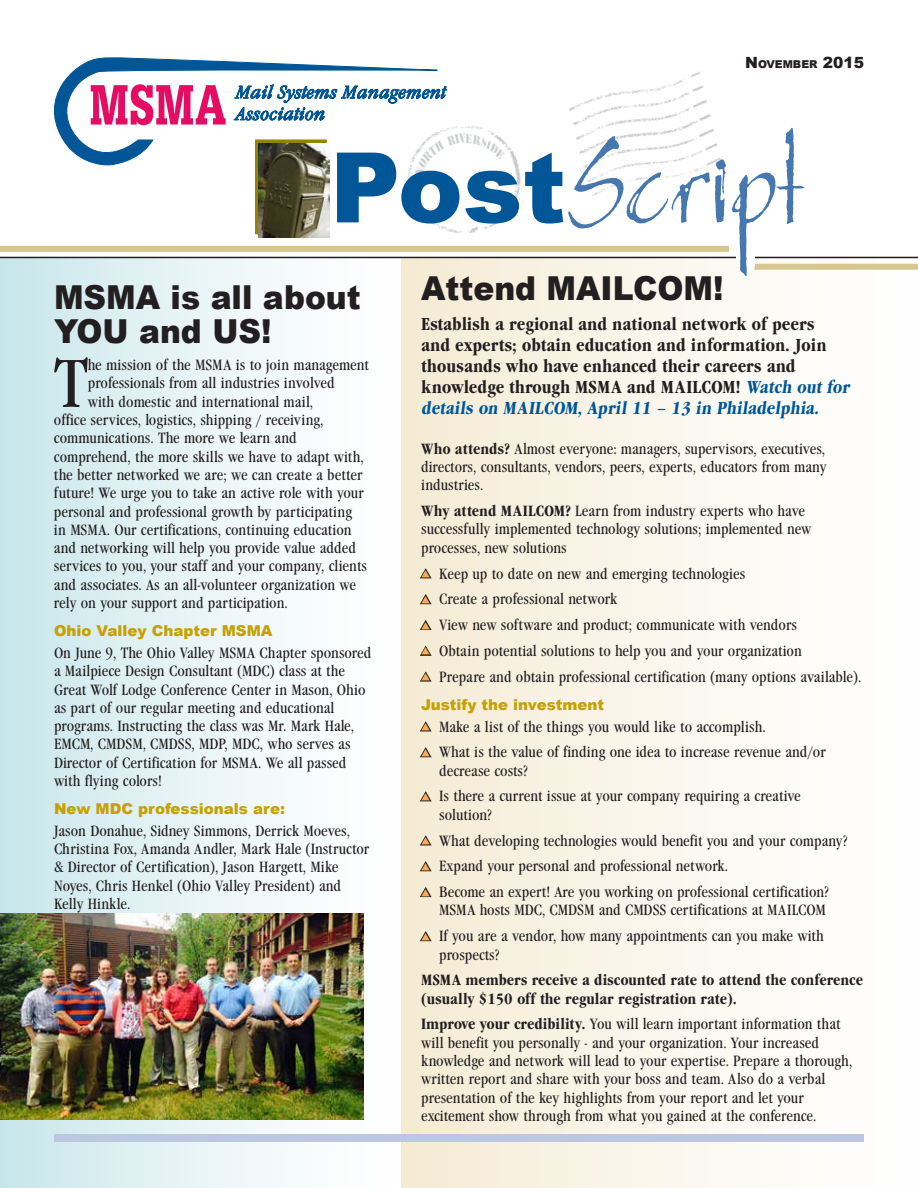
<style>
.page{position:relative;width:918px;height:1188px;background:#fff}
.page>*{position:absolute;margin:0;border:0;box-sizing:border-box;transform-origin:0 0}
.t1{font:120px "Bergell Let Plain";color:#4777af}
.t2{font:70.2px "Garamond Condensed Book DTC";color:#231f20}
.t3{font:900 33px/34.5px "Arial";color:#231f20;scale:.95 1}
.t4{font:18px/21px "Garamond Condensed Bold DTC";color:#231f20}
.t5{font:15.45px/18.3px "Garamond Condensed Book DTC";color:#231f20}
.t6{font:15.45px/18.3px "Garamond Condensed Bold DTC";color:#231f20}
.t7{font:900 15px "Arial";color:#c5a105}
.t8{font:900 10.8px "Arial";color:#231f20}
.s1{font-size:15.45px}
.s2{font-family:"Arial";font-weight:900;font-size:97.5px;color:#005697}
.s3{color:#005697}
.s4{font-family:"Garamond Condensed Bold DTC"}
.s5{color:#faab54}
</style>
<div class="page">
<div style="left:401px;top:257px;width:517px;height:931px;background:linear-gradient(to right,#f5ecd5,#fff)"></div>
<div style="left:0;top:258px;width:398px;height:930px;background:linear-gradient(to right,#cae7ec,#fff)"></div>
<hr style="left:0;top:257px;width:918px;height:1px;background:#231f20">
<img style="left:408px;top:72px;width:313px;height:161px">
<svg style="left:54px;top:57px;width:393px;height:108px"></svg>
<div style="left:0;top:246px;width:729px;height:6px;background:#d6c790"></div>
<div style="left:754px;top:264px;width:164px;height:6px;background:#d6c790"></div>
<svg style="left:255px;top:139px;width:72px;height:95px"></svg>
<img style="left:259px;top:143px;width:70px;height:94px">
<div style="left:736px;top:252px;width:18px;height:15px;background:#fff"></div>
<div style="left:54px;top:1134px;width:810px;height:7px;background:#bcc8e1"></div>
<img style="left:0;top:914px;width:363px;height:206px">
<svg style="left:418px;top:566px;width:15px;height:14px"></svg>
<svg style="left:418px;top:592px;width:15px;height:14px"></svg>
<svg style="left:418px;top:618px;width:15px;height:14px"></svg>
<svg style="left:418px;top:644px;width:15px;height:14px"></svg>
<svg style="left:418px;top:669px;width:15px;height:14px"></svg>
<svg style="left:418px;top:719px;width:15px;height:14px"></svg>
<svg style="left:418px;top:745px;width:15px;height:14px"></svg>
<svg style="left:418px;top:789px;width:15px;height:14px"></svg>
<svg style="left:418px;top:833px;width:15px;height:14px"></svg>
<svg style="left:418px;top:859px;width:15px;height:14px"></svg>
<svg style="left:418px;top:885px;width:15px;height:14px"></svg>
<svg style="left:418px;top:929px;width:15px;height:14px"></svg>
<p class="t8" style="left:745px;top:57px;width:120px"><span class="s1">N</span>OVEMBER <span class="s1">2015</span></p>
<h1 class="t1" style="left:330px;top:111px;width:474px"><span class="s2">Post</span>Script</h1>
<h3 class="t3" style="left:54px;top:279px;width:324px">MSMA is all about<br>YOU and US!</h3>
<h2 class="t2" style="left:54px;top:344px;width:35px">T</h2>
<p class="t5" style="left:88px;top:356px;width:283px">he mission of the MSMA is to join management</p>
<h3 class="t3" style="left:421px;top:270px;width:320px">Attend MAILCOM!</h3>
<p class="t4" style="left:421px;top:314px;width:433px">Establish a regional and national network of peers<br>and experts; obtain education and information. Join thousands who have enhanced their careers and knowledge through MSMA and MAILCOM! <span class="s3">Watch out for details on MAILCOM, April 11 – 13 in Philadelphia.</span></p>
<p class="t5" style="left:421px;top:440px;width:407px;text-align:justify"><span class="s4">Who attends?</span> Almost everyone: managers, supervisors, executives, directors, consultants, vendors, peers, experts, educators from many industries.</p>
<p class="t5" style="left:421px;top:502px;width:392px"><span class="s4">Why attend MAILCOM?</span> Learn from industry experts who have successfully implemented technology solutions; implemented new processes, new solutions</p>
<p class="t5" style="left:421px;top:564px;width:326px"><span class="s5">▲</span> Keep up to date on new and emerging technologies</p>
<p class="t5" style="left:421px;top:590px;width:198px"><span class="s5">▲</span> Create a professional network</p>
<p class="t5" style="left:421px;top:616px;width:377px"><span class="s5">▲</span> View new software and product; communicate with vendors</p>
<p class="t5" style="left:421px;top:642px;width:382px"><span class="s5">▲</span> Obtain potential solutions to help you and your organization</p>
<p class="t5" style="left:421px;top:668px;width:442px"><span class="s5">▲</span> Prepare and obtain professional certification (many options available).</p>
<p class="t7" style="left:421px;top:694px;width:184px">Justify the investment</p>
<p class="t5" style="left:421px;top:718px;width:346px"><span class="s5">▲</span> Make a list of the things you would like to accomplish.</p>
<p class="t5" style="left:439px;top:743px;width:388px;text-indent:-18px"><span class="s5">▲</span> What is the value of finding one idea to increase revenue and/or decrease costs?</p>
<p class="t5" style="left:439px;top:787px;width:363px;text-indent:-18px"><span class="s5">▲</span> Is there a current issue at your company requiring a creative solution?</p>
<p class="t5" style="left:421px;top:832px;width:428px"><span class="s5">▲</span> What developing technologies would benefit you and your company?</p>
<p class="t5" style="left:421px;top:857px;width:308px"><span class="s5">▲</span> Expand your personal and professional network.</p>
<p class="t5" style="left:421px;top:883px;width:409px;text-align:right"><span class="s5">▲</span> Become an expert! Are you working on professional certification?<br>MSMA hosts MDC, CMDSM and CMDSS certifications at MAILCOM</p>
<p class="t5" style="left:439px;top:927px;width:386px;text-indent:-18px"><span class="s5">▲</span> If you are a vendor, how many appointments can you make with prospects?</p>
<p class="t6" style="left:421px;top:971px;width:443px">MSMA members receive a discounted rate to attend the conference (usually $150 off the regular registration rate).</p>
<p class="t5" style="left:421px;top:1015px;width:433px"><span class="s4">Improve your credibility.</span> You will learn important information that will benefit you personally - and your organization. Your increased knowledge and network will lead to your expertise. Prepare a thorough, written report and share with your boss and team. Also do a verbal presentation of the key highlights from your report and let your excitement show through from what you gained at the conference.</p>
<p class="t5" style="left:88px;top:374px;width:249px">professionals from all industries involved</p>
<p class="t5" style="left:88px;top:393px;width:227px">with domestic and international mail,</p>
<p class="t5" style="left:54px;top:411px;width:271px">office services, logistics, shipping / receiving,</p>
<p class="t5" style="left:54px;top:429px;width:244px">communications. The more we learn and</p>
<p class="t5" style="left:54px;top:448px;width:311px">comprehend, the more skills we have to adapt with,</p>
<p class="t5" style="left:54px;top:466px;width:310px">the better networked we are; we can create a better</p>
<p class="t5" style="left:54px;top:484px;width:311px">future! We urge you to take an active role with your</p>
<p class="t5" style="left:54px;top:502px;width:300px">personal and professional growth by participating</p>
<p class="t5" style="left:54px;top:521px;width:299px">in MSMA. Our certifications, continuing education</p>
<p class="t5" style="left:54px;top:539px;width:304px">and networking will help you provide value added</p>
<p class="t5" style="left:54px;top:557px;width:315px">services to you, your staff and your company, clients</p>
<p class="t5" style="left:54px;top:576px;width:304px">and associates. As an all-volunteer organization we</p>
<p class="t5" style="left:54px;top:594px;width:235px">rely on your support and participation.</p>
<p class="t7" style="left:54px;top:620px;width:220px">Ohio Valley Chapter MSMA</p>
<p class="t5" style="left:54px;top:644px;width:319px">On June 9, The Ohio Valley MSMA Chapter sponsored a Mailpiece Design Consultant (MDC) class at the Great Wolf Lodge Conference Center in Mason, Ohio as part of our regular meeting and educational programs. Instructing the class was Mr. Mark Hale, EMCM, CMDSM, CMDSS, MDP, MDC, who serves as Director of Certification for MSMA. We all passed with flying colors!</p>
<p class="t7" style="left:54px;top:798px;width:233px">New MDC professionals are:</p>
<p class="t5" style="left:54px;top:822px;width:317px">Jason Donahue, Sidney Simmons, Derrick Moeves, Christina Fox, Amanda Andler, Mark Hale (Instructor &amp; Director of Certification), Jason Hargett, Mike Noyes, Chris Henkel (Ohio Valley President) and Kelly Hinkle.</p>
</div>
